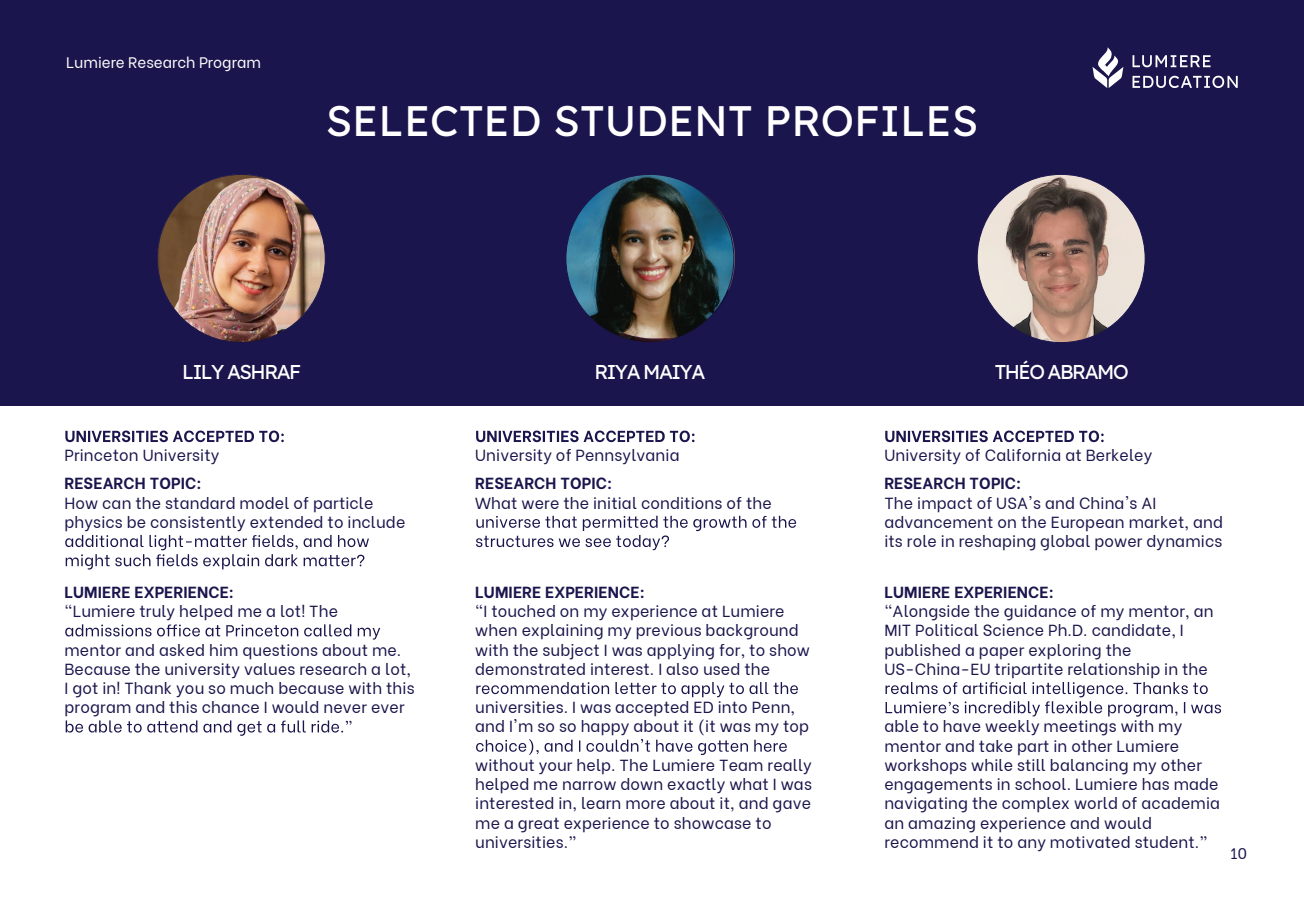
<style>
.page{position:relative;width:1304px;height:908px;background:#fff}
.page>*{position:absolute;margin:0;border:0;box-sizing:border-box;transform-origin:0 0}
.t1{font:42.6px "Lexend Deca";color:#fff}
.t2{font:20px "Lexend Deca";letter-spacing:-.075em;color:#fff}
.t3{font:16px/19.2px "Be Vietnam";letter-spacing:.01em;color:#1a154c}
.t4{font:700 16px "Be Vietnam";letter-spacing:.01em;color:#1a154c}
.t5{font:15.2px "Be Vietnam";color:#fff}
.t6{font:15.2px "Be Vietnam";color:#1a154c}
</style>
<div class="page">
<div style="left:0;top:0;width:1304px;height:405px;background:#1a154c"></div>
<svg style="left:65px;top:430px;width:219px;height:12px"></svg>
<svg style="left:65px;top:534px;width:304px;height:35px"></svg>
<svg style="left:65px;top:624px;width:315px;height:15px"></svg>
<svg style="left:66px;top:720px;width:285px;height:15px"></svg>
<svg style="left:476px;top:430px;width:218px;height:12px"></svg>
<svg style="left:476px;top:515px;width:320px;height:35px"></svg>
<svg style="left:476px;top:682px;width:322px;height:15px"></svg>
<svg style="left:476px;top:739px;width:311px;height:15px"></svg>
<svg style="left:885px;top:430px;width:219px;height:12px"></svg>
<svg style="left:886px;top:682px;width:335px;height:34px"></svg>
<svg style="left:1133px;top:55px;width:78px;height:12px"></svg>
<svg style="left:1133px;top:76px;width:105px;height:12px"></svg>
<svg style="left:1092px;top:47px;width:31px;height:41px"></svg>
<img style="left:314px;top:216px;width:6px;height:85px">
<img style="left:157px;top:176px;width:157px;height:165px">
<img style="left:567px;top:176px;width:167px;height:165px">
<img style="left:977px;top:174px;width:168px;height:168px;border-radius:84px">
<p class="t5" style="left:66px;top:50px;width:196px">Lumiere Research Program</p>
<h1 class="t1" style="left:326px;top:85px;width:654px">SELECTED STUDENT PROFILES</h1>
<p class="t2" style="left:182px;top:355px;width:121px">LILY ASHRAF</p>
<p class="t2" style="left:594px;top:355px;width:112px">RIYA MAIYA</p>
<p class="t3" style="left:65px;top:444px;width:156px">Princeton University</p>
<p class="t4" style="left:65px;top:470px;width:139px">RESEARCH TOPIC:</p>
<p class="t3" style="left:65px;top:491px;width:342px">How can the standard model of particle physics be consistently extended to include</p>
<p class="t4" style="left:65px;top:578px;width:171px">LUMIERE EXPERIENCE:</p>
<p class="t3" style="left:65px;top:599px;width:275px">“Lumiere truly helped me a lot! The</p>
<p class="t3" style="left:65px;top:638px;width:352px">mentor and asked him questions about me.<br>Because the university values research a lot, I got in! Thank you so much because with this program and this chance I would never ever</p>
<p class="t3" style="left:475px;top:444px;width:206px">University of Pennsylvania</p>
<p class="t4" style="left:475px;top:470px;width:139px">RESEARCH TOPIC:</p>
<p class="t3" style="left:475px;top:491px;width:298px">What were the initial conditions of the</p>
<p class="t4" style="left:475px;top:578px;width:171px">LUMIERE EXPERIENCE:</p>
<p class="t3" style="left:475px;top:599px;width:336px">“I touched on my experience at Lumiere when explaining my previous background with the subject I was applying for, to show demonstrated interest. I also used the</p>
<p class="t3" style="left:475px;top:695px;width:335px">universities. I was accepted ED into Penn, and I'm so so happy about it (it was my top</p>
<p class="t3" style="left:475px;top:753px;width:338px">without your help. The Lumiere Team really helped me narrow down exactly what I was interested in, learn more about it, and gave me a great experience to showcase to universities.”</p>
<p class="t2" style="left:995px;top:355px;width:135px">THÉO ABRAMO</p>
<p class="t3" style="left:884px;top:444px;width:269px">University of California at Berkeley</p>
<p class="t4" style="left:884px;top:470px;width:139px">RESEARCH TOPIC:</p>
<p class="t3" style="left:884px;top:491px;width:340px">The impact of USA's and China's AI advancement on the European market, and its role in reshaping global power dynamics</p>
<p class="t4" style="left:884px;top:578px;width:171px">LUMIERE EXPERIENCE:</p>
<p class="t3" style="left:884px;top:599px;width:331px">“Alongside the guidance of my mentor, an MIT Political Science Ph.D. candidate, I published a paper exploring the US-China-EU tripartite relationship in the</p>
<p class="t3" style="left:884px;top:715px;width:337px">able to have weekly meetings with my mentor and take part in other Lumiere workshops while still balancing my other engagements in school. Lumiere has made navigating the complex world of academia an amazing experience and would recommend it to any motivated student.”</p>
<p class="t6" style="left:1230px;top:840px;width:18px">10</p>
</div>
